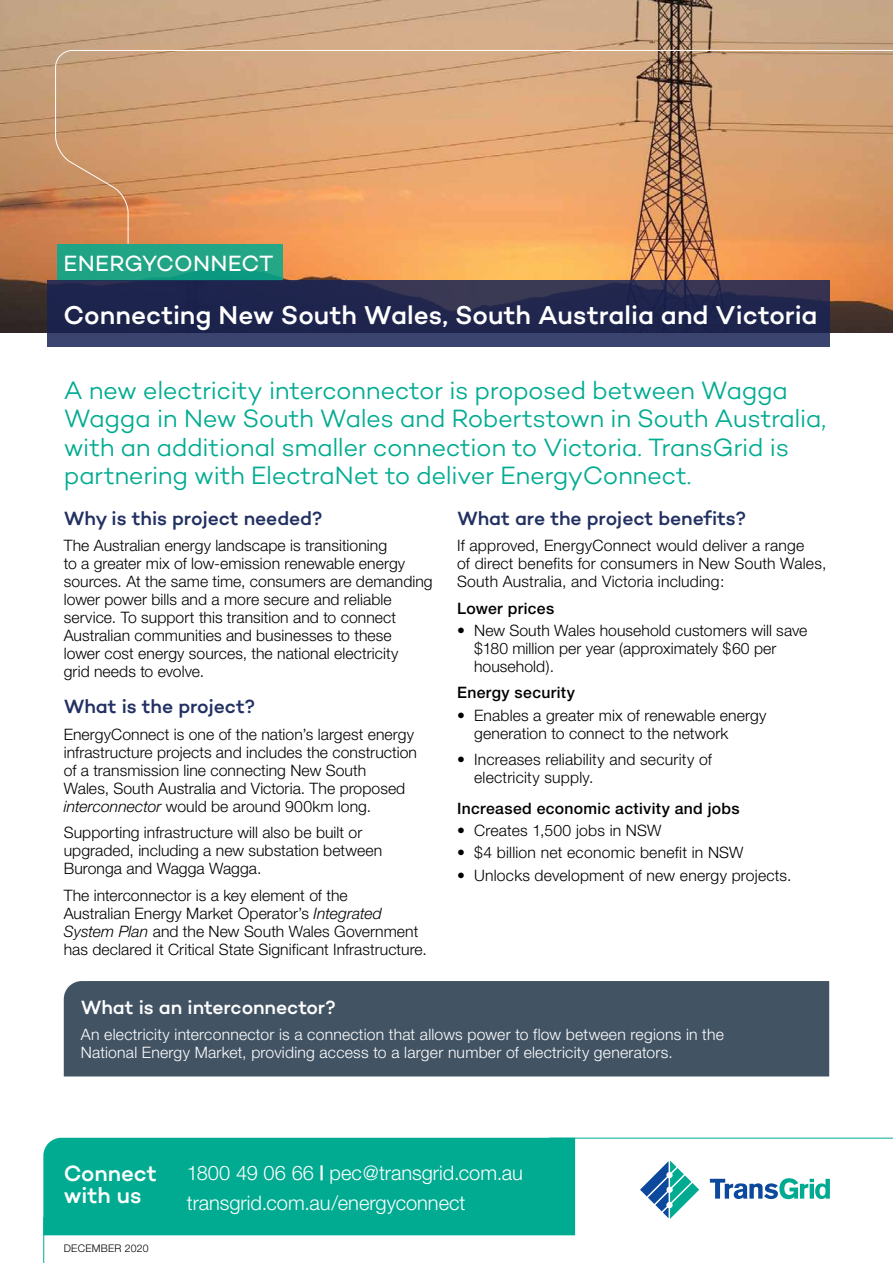
<style>
.page{position:relative;width:893px;height:1263px;background:#fff}
.page>*{position:absolute;margin:0;border:0;box-sizing:border-box;transform-origin:0 0}
.t1{font:500 26.25px "Campton";color:#fff}
.t2{font:300 25.5px/28.5px "Campton";letter-spacing:-.02em;color:#00ab91}
.t3{font:500 22.5px/22.5px "Campton";color:#fff}
.t4{font:22.5px "Campton";color:#fff}
.t5{font:300 20.1px/30.3px "Helvetica Neue";color:#fff}
.t6{font:500 19.5px "Campton";letter-spacing:-.005em;color:#223062}
.t7{font:500 19.5px "Campton";letter-spacing:-.005em;color:#fff}
.t8{font:300 15.75px/18px "Helvetica Neue";letter-spacing:.005em;color:#000}
.t9{font:300 15.75px/18px "Helvetica Neue";letter-spacing:.015em;color:#fff}
.t10{font:500 15.75px "Helvetica Neue";letter-spacing:.02em;color:#000}
.t11{font:300 10.5px "Helvetica Neue";letter-spacing:.02em;color:#000}
.s1{font-style:italic}
.s2{font-weight:700}
</style>
<div class="page">
<img style="left:0;top:0;width:893px;height:333px">
<svg style="left:55px;top:50px;width:838px;height:194px;background:#d99e6e"></svg>
<hr style="left:43px;top:1217px;width:1px;height:46px;background:#00ab91">
<div style="left:43px;top:1138px;width:532px;height:97px;background:#00ab91"></div>
<hr style="left:550px;top:1138px;width:343px;height:1px;background:#00ab91">
<svg style="left:710px;top:1178px;width:120px;height:21px"></svg>
<svg style="left:640px;top:1160px;width:59px;height:59px"></svg>
<div style="left:57px;top:244px;width:225px;height:36px;background:linear-gradient(to bottom,#26a887,#179f83)"></div>
<svg style="left:48px;top:280px;width:782px;height:67px;background:#272d54"></svg>
<div style="left:64px;top:981px;width:765px;height:95px;background:#425364"></div>
<h3 class="t4" style="left:63px;top:249px;width:212px">ENERGYCONNECT</h3>
<h1 class="t1" style="left:63px;top:299px;width:756px">Connecting New South Wales, South Australia and Victoria</h1>
<p class="t2" style="left:64px;top:375px;width:764px">A new electricity interconnector is proposed between Wagga Wagga in New South Wales and Robertstown in South Australia, with an additional smaller connection to Victoria. TransGrid is partnering with ElectraNet to deliver EnergyConnect.</p>
<p class="t6" style="left:64px;top:505px;width:260px">Why is this project needed?</p>
<p class="t8" style="left:64px;top:536px;width:370px">The Australian energy landscape is transitioning<br>to a greater mix of low-emission renewable energy sources. At the same time, consumers are demanding lower power bills and a more secure and reliable service. To support this transition and to connect Australian communities and businesses to these<br>lower cost energy sources, the national electricity<br>grid needs to evolve.</p>
<p class="t6" style="left:64px;top:694px;width:193px">What is the project?</p>
<p class="t8" style="left:64px;top:725px;width:355px">EnergyConnect is one of the nation’s largest energy infrastructure projects and includes the construction of a transmission line connecting New South<br>Wales, South Australia and Victoria. The proposed <span class="s1">interconnector</span> would be around 900km long.</p>
<p class="t8" style="left:64px;top:823px;width:320px">Supporting infrastructure will also be built or upgraded, including a new substation between<br>Buronga and Wagga Wagga.</p>
<p class="t8" style="left:64px;top:886px;width:365px">The interconnector is a key element of the<br>Australian Energy Market Operator’s <span class="s1">Integrated System Plan</span> and the New South Wales Government has declared it Critical State Significant Infrastructure.</p>
<p class="t6" style="left:457px;top:505px;width:291px">What are the project benefits?</p>
<p class="t8" style="left:457px;top:536px;width:371px">If approved, EnergyConnect would deliver a range<br>of direct benefits for consumers in New South Wales,<br>South Australia, and Victoria including:</p>
<p class="t10" style="left:457px;top:598px;width:99px">Lower prices</p>
<p class="t8" style="left:474px;top:621px;width:335px;text-indent:-17px">• New South Wales household customers will save $180 million per year (approximately $60 per household).</p>
<p class="t10" style="left:457px;top:683px;width:119px">Energy security</p>
<p class="t8" style="left:474px;top:706px;width:294px;text-indent:-17px">• Enables a greater mix of renewable energy generation to connect to the network</p>
<p class="t8" style="left:474px;top:750px;width:239px;text-indent:-17px">• Increases reliability and security of electricity supply.</p>
<p class="t10" style="left:457px;top:799px;width:284px">Increased economic activity and jobs</p>
<p class="t8" style="left:457px;top:821px;width:206px">• Creates 1,500 jobs in NSW</p>
<p class="t8" style="left:457px;top:843px;width:288px">• $4 billion net economic benefit in NSW</p>
<p class="t8" style="left:457px;top:866px;width:336px">• Unlocks development of new energy projects.</p>
<p class="t7" style="left:81px;top:995px;width:257px">What is an interconnector?</p>
<p class="t9" style="left:81px;top:1025px;width:645px">An electricity interconnector is a connection that allows power to flow between regions in the<br>National Energy Market, providing access to a larger number of electricity generators.</p>
<h3 class="t3" style="left:64px;top:1161px;width:94px">Connect with us</h3>
<p class="t11" style="left:64px;top:1242px;width:86px">DECEMBER 2020</p>
<p class="t5" style="left:187px;top:1157px;width:337px">1800 49 06 66 <span class="s2">|</span> pec@transgrid.com.au transgrid.com.au/energyconnect</p>
</div>
